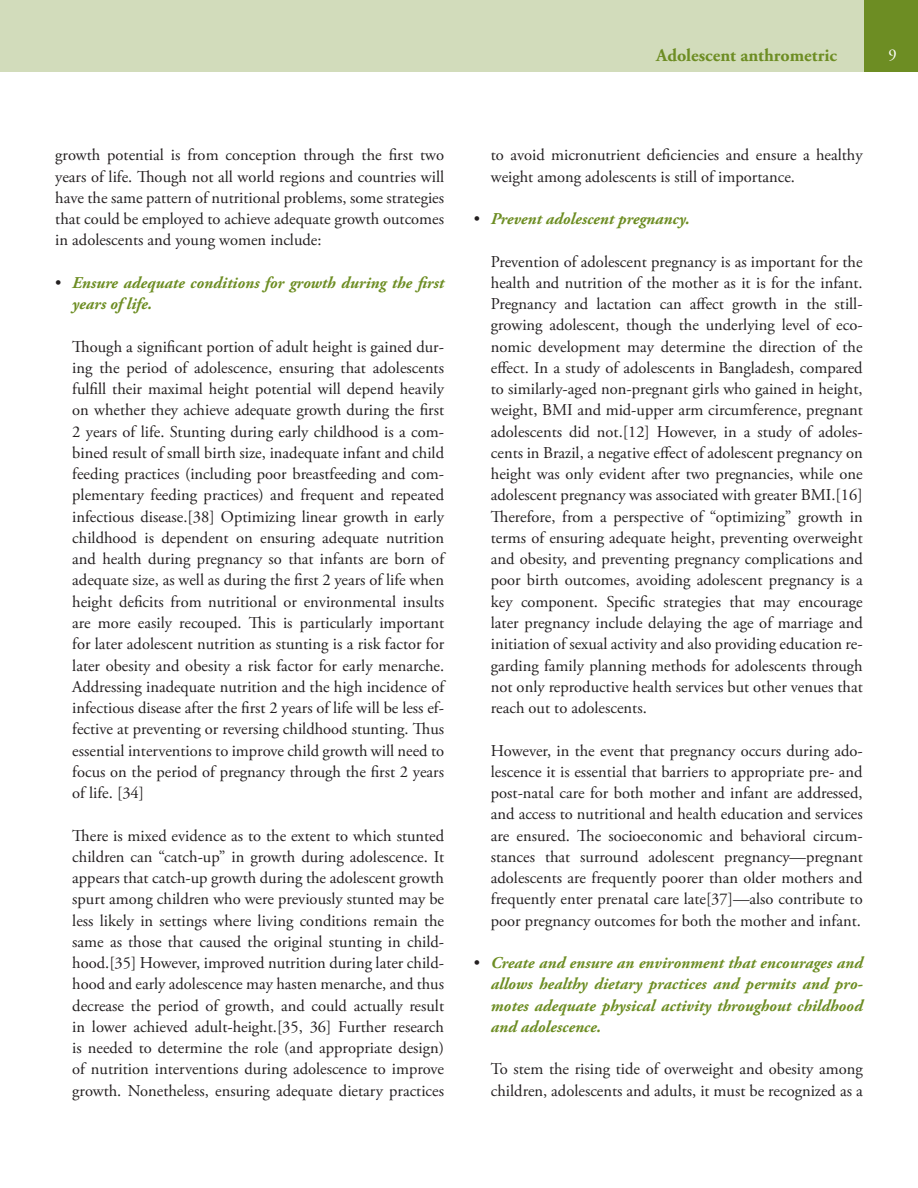
<style>
.page{position:relative;width:918px;height:1188px;background:#fff}
.page>*{position:absolute;margin:0;border:0;box-sizing:border-box;transform-origin:0 0}
.t1{font:700 18px "Adobe Garamond Pro";color:#6d8d23}
.Bullets{font:16.5px/21.3px "Adobe Garamond Pro";color:#231f20;text-align:justify}
.Bullets-2{font:italic 700 16.5px/21.3px "Adobe Garamond Pro";color:#6d8d23}
.t2{font:16.5px "Adobe Garamond Pro";color:#fff}
.s1{font-weight:400;font-style:normal;color:#231f20}
</style>
<div class="page">
<div style="left:0;top:0;width:918px;height:71px;background:#6d8d23"></div>
<div style="left:0;top:0;width:864px;height:71px;background:#d2dcbb"></div>
<p class="t1" style="left:656px;top:45px;width:182px">Adolescent anthrometric</p>
<p class="t2" style="left:888px;top:45px;width:10px">9</p>
<p class="Bullets" style="left:55px;top:145px;width:390px">growth potential is from conception through the first two years of life. Though not all world regions and countries will have the same pattern of nutritional problems, some strategies that could be employed to achieve adequate growth outcomes in adolescents and young women include:</p>
<p class="Bullets-2" style="left:72px;top:272px;width:373px;text-indent:-17px"><span class="s1">•</span> Ensure adequate conditions for growth during the first years of life.</p>
<p class="Bullets" style="left:72px;top:336px;width:373px">Though a significant portion of adult height is gained dur&shy;ing the period of adolescence, ensuring that adolescents fulfill their maximal height potential will depend heavily on whether they achieve adequate growth during the first 2 years of life. Stunting during early childhood is a com&shy;bined result of small birth size, inadequate infant and child feeding practices (including poor breastfeeding and com&shy;plementary feeding practices) and frequent and repeated infectious disease.[38] Optimizing linear growth in early childhood is dependent on ensuring adequate nutrition and health during pregnancy so that infants are born of adequate size, as well as during the first 2 years of life when height deficits from nutritional or environmental insults are more easily recouped. This is particularly important for later adolescent nutrition as stunting is a risk factor for later obesity and obesity a risk factor for early menarche.<br>Addressing inadequate nutrition and the high incidence of infectious disease after the first 2 years of life will be less ef&shy;fective at preventing or reversing childhood stunting. Thus essential interventions to improve child growth will need to focus on the period of pregnancy through the first 2 years of life. [34]</p>
<p class="Bullets" style="left:72px;top:825px;width:373px">There is mixed evidence as to the extent to which stunted children can “catch-up” in growth during adolescence. It appears that catch-up growth during the adolescent growth spurt among children who were previously stunted may be less likely in settings where living conditions remain the same as those that caused the original stunting in child&shy;hood.[35] However, improved nutrition during later child&shy;hood and early adolescence may hasten menarche, and thus decrease the period of growth, and could actually result in lower achieved adult-height.[35, 36] Further research is needed to determine the role (and appropriate design) of nutrition interventions during adolescence to improve growth. Nonetheless, ensuring adequate dietary practices</p>
<p class="Bullets" style="left:491px;top:145px;width:373px">to avoid micronutrient deficiencies and ensure a healthy weight among adolescents is still of importance.</p>
<p class="Bullets-2" style="left:474px;top:209px;width:217px"><span class="s1">•</span> Prevent adolescent pregnancy.</p>
<p class="Bullets" style="left:491px;top:251px;width:373px">Prevention of adolescent pregnancy is as important for the health and nutrition of the mother as it is for the infant.<br>Pregnancy and lactation can affect growth in the still&shy;growing adolescent, though the underlying level of eco&shy;nomic development may determine the direction of the effect. In a study of adolescents in Bangladesh, compared to similarly-aged non-pregnant girls who gained in height, weight, BMI and mid-upper arm circumference, pregnant adolescents did not.[12] However, in a study of adoles&shy;cents in Brazil, a negative effect of adolescent pregnancy on height was only evident after two pregnancies, while one adolescent pregnancy was associated with greater BMI.[16] Therefore, from a perspective of “optimizing” growth in terms of ensuring adequate height, preventing overweight and obesity, and preventing pregnancy complications and poor birth outcomes, avoiding adolescent pregnancy is a key component. Specific strategies that may encourage later pregnancy include delaying the age of marriage and initiation of sexual activity and also providing education re&shy;garding family planning methods for adolescents through not only reproductive health services but other venues that reach out to adolescents.</p>
<p class="Bullets" style="left:491px;top:740px;width:373px">However, in the event that pregnancy occurs during ado&shy;lescence it is essential that barriers to appropriate pre- and post-natal care for both mother and infant are addressed, and access to nutritional and health education and services are ensured. The socioeconomic and behavioral circum&shy;stances that surround adolescent pregnancy—pregnant adolescents are frequently poorer than older mothers and frequently enter prenatal care late[37]—also contribute to poor pregnancy outcomes for both the mother and infant.</p>
<p class="Bullets-2" style="left:491px;top:953px;width:373px;text-align:justify;text-indent:-17px"><span class="s1">•</span> Create and ensure an environment that encourages and allows healthy dietary practices and permits and pro&shy;motes adequate physical activity throughout childhood and adolescence.</p>
<p class="Bullets" style="left:491px;top:1059px;width:373px">To stem the rising tide of overweight and obesity among children, adolescents and adults, it must be recognized as a</p>
</div>
